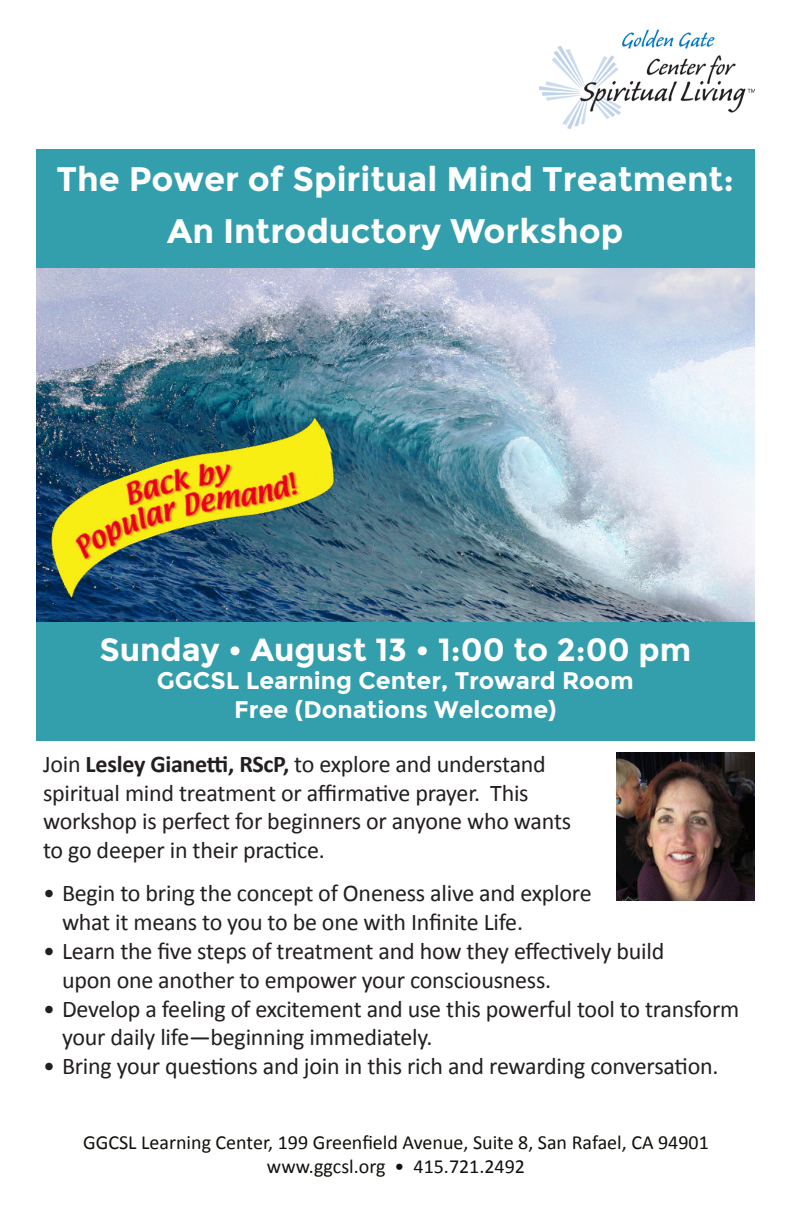
<style>
.page{position:relative;width:792px;height:1224px;background:#fff}
.page>*{position:absolute;margin:0;border:0;box-sizing:border-box;transform-origin:0 0}
.t1{font:700 34px "Montserrat";color:#fff}
.t2{font:700 32px "Montserrat";color:#fff}
.t3{font:24px/28.8px "Calibri";letter-spacing:-.01em;color:#231f20}
.t4{font:700 24px "Montserrat";color:#fff}
.t5{font:20px "Calibri";color:#11100c}
.s1{font-weight:700}
</style>
<div class="page">
<img style="left:36px;top:267px;width:719px;height:355px">
<img style="left:539px;top:29px;width:216px;height:100px">
<div style="left:36px;top:622px;width:719px;height:118px;background:#339fac"></div>
<img style="left:616px;top:752px;width:139px;height:148px">
<div style="left:36px;top:149px;width:719px;height:118px;background:#339fac"></div>
<img style="left:36px;top:407px;width:312px;height:191px">
<p class="t1" style="left:57px;top:158px;width:679px">The Power of Spiritual Mind Treatment:</p>
<p class="t1" style="left:167px;top:210px;width:458px">An Introductory Workshop</p>
<p class="t2" style="left:99px;top:630px;width:593px">Sunday • August 13 • 1:00 to 2:00 pm</p>
<p class="t4" style="left:157px;top:667px;width:478px">GGCSL Learning Center, Troward Room</p>
<p class="t4" style="left:234px;top:695px;width:324px">Free (Donations Welcome)</p>
<p class="t3" style="left:43px;top:749px;width:504px">Join <span class="s1">Lesley Gianetti, RScP,</span> to explore and understand</p>
<p class="t3" style="left:43px;top:778px;width:487px">spiritual mind treatment or affirmative prayer. This</p>
<p class="t3" style="left:43px;top:807px;width:530px">workshop is perfect for beginners or anyone who wants</p>
<p class="t3" style="left:43px;top:836px;width:284px">to go deeper in their practice.</p>
<p class="t3" style="left:62px;top:879px;width:531px;text-indent:-19px">• Begin to bring the concept of Oneness alive and explore what it means to you to be one with Infinite Life.</p>
<p class="t3" style="left:62px;top:937px;width:604px;text-indent:-19px">• Learn the five steps of treatment and how they effectively build upon one another to empower your consciousness.</p>
<p class="t3" style="left:62px;top:994px;width:679px;text-indent:-19px">• Develop a feeling of excitement and use this powerful tool to transform your daily life—beginning immediately.</p>
<p class="t3" style="left:43px;top:1052px;width:677px">• Bring your questions and join in this rich and rewarding conversation.</p>
<p class="t5" style="left:83px;top:1130px;width:627px">GGCSL Learning Center, 199 Greenfield Avenue, Suite 8, San Rafael, CA 94901</p>
<p class="t5" style="left:267px;top:1154px;width:260px">www.ggcsl.org • 415.721.2492</p>
</div>
